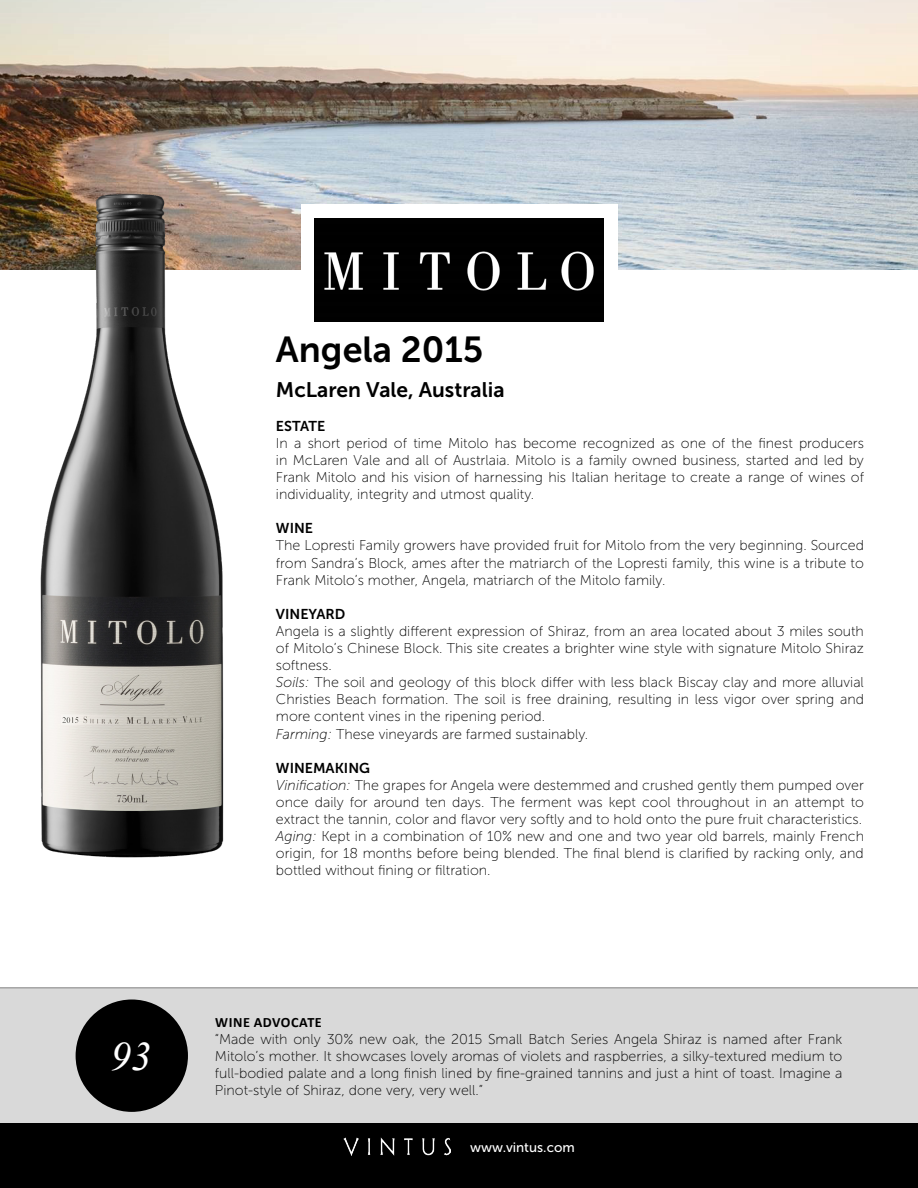
<style>
.page{position:relative;width:918px;height:1188px;background:#fff}
.page>*{position:absolute;margin:0;border:0;box-sizing:border-box;transform-origin:0 0}
.t1{font:italic 40.5px "Times New Roman";color:#fff}
.t2{font:36px "Museo Sans 700";color:#000}
.t3{font:21px "Museo Sans 700";color:#000}
.t4{font:14.25px/17.1px "Museo Sans 100";color:#000;text-align:justify}
.t5{font:14.25px "Museo Sans 700";color:#000}
.t6{font:700 14.25px "Calibri";letter-spacing:.04em;color:#000}
.t7{font:13.5px "Museo Sans 500";color:#fff}
.s1{font-style:italic}
</style>
<div class="page">
<img style="left:0;top:0;width:918px;height:270px">
<div style="left:0;top:1123px;width:918px;height:65px;background:#000"></div>
<img style="left:343px;top:1138px;width:108px;height:18px">
<div style="left:0;top:988px;width:918px;height:135px;background:#d9d9d9"></div>
<hr style="left:0;top:987px;width:918px;height:1px;background:#7e7e7e">
<img style="left:34px;top:188px;width:195px;height:670px">
<div style="left:76px;top:1000px;width:112px;height:112px;background:#000;border-radius:50%"></div>
<div style="left:301px;top:205px;width:316px;height:130px;background:#fff"></div>
<img style="left:314px;top:218px;width:290px;height:104px">
<h1 class="t1" style="left:111px;top:1028px;width:42px">93</h1>
<h2 class="t2" style="left:276px;top:330px;width:209px">Angela 2015</h2>
<h3 class="t3" style="left:276px;top:378px;width:230px">McLaren Vale, Australia</h3>
<p class="t5" style="left:276px;top:418px;width:51px">ESTATE</p>
<p class="t4" style="left:276px;top:435px;width:590px">In a short period of time Mitolo has become recognized as one of the finest producers in McLaren Vale and all of Austrlaia. Mitolo is a family owned business, started and led by Frank Mitolo and his vision of harnessing his Italian heritage to create a range of wines of individuality, integrity and utmost quality.</p>
<p class="t5" style="left:276px;top:520px;width:39px">WINE</p>
<p class="t4" style="left:276px;top:537px;width:590px">The Lopresti Family growers have provided fruit for Mitolo from the very beginning. Sourced from Sandra’s Block, ames after the matriarch of the Lopresti family, this wine is a tribute to Frank Mitolo’s mother, Angela, matriarch of the Mitolo family.</p>
<p class="t5" style="left:276px;top:606px;width:71px">VINEYARD</p>
<p class="t4" style="left:276px;top:623px;width:590px;text-align:left">Angela is a slightly different expression of Shiraz, from an area located about 3 miles south of Mitolo’s Chinese Block. This site creates a brighter wine style with signature Mitolo Shiraz softness.<br><span class="s1">Soils:</span> The soil and geology of this block differ with less black Biscay clay and more alluvial Christies Beach formation. The soil is free draining, resulting in less vigor over spring and more content vines in the ripening period.<br><span class="s1">Farming:</span> These vineyards are farmed sustainably.</p>
<p class="t5" style="left:276px;top:760px;width:96px">WINEMAKING</p>
<p class="t4" style="left:276px;top:777px;width:590px;text-align:left"><span class="s1">Vinification:</span> The grapes for Angela were destemmed and crushed gently them pumped over once daily for around ten days. The ferment was kept cool throughout in an attempt to extract the tannin, color and flavor very softly and to hold onto the pure fruit characteristics.<br><span class="s1">Aging:</span> Kept in a combination of 10% new and one and two year old barrels, mainly French origin, for 18 months before being blended. The final blend is clarified by racking only, and bottled without fining or filtration.</p>
<p class="t6" style="left:215px;top:1012px;width:108px">WINE ADVOCATE</p>
<p class="t4" style="left:215px;top:1031px;width:629px">“Made with only 30% new oak, the 2015 Small Batch Series Angela Shiraz is named after Frank Mitolo’s mother. It showcases lovely aromas of violets and raspberries, a silky-textured medium to full-bodied palate and a long finish lined by fine-grained tannins and just a hint of toast. Imagine a Pinot-style of Shiraz, done very, very well.”</p>
<p class="t7" style="left:470px;top:1140px;width:106px">www.vintus.com</p>
</div>
